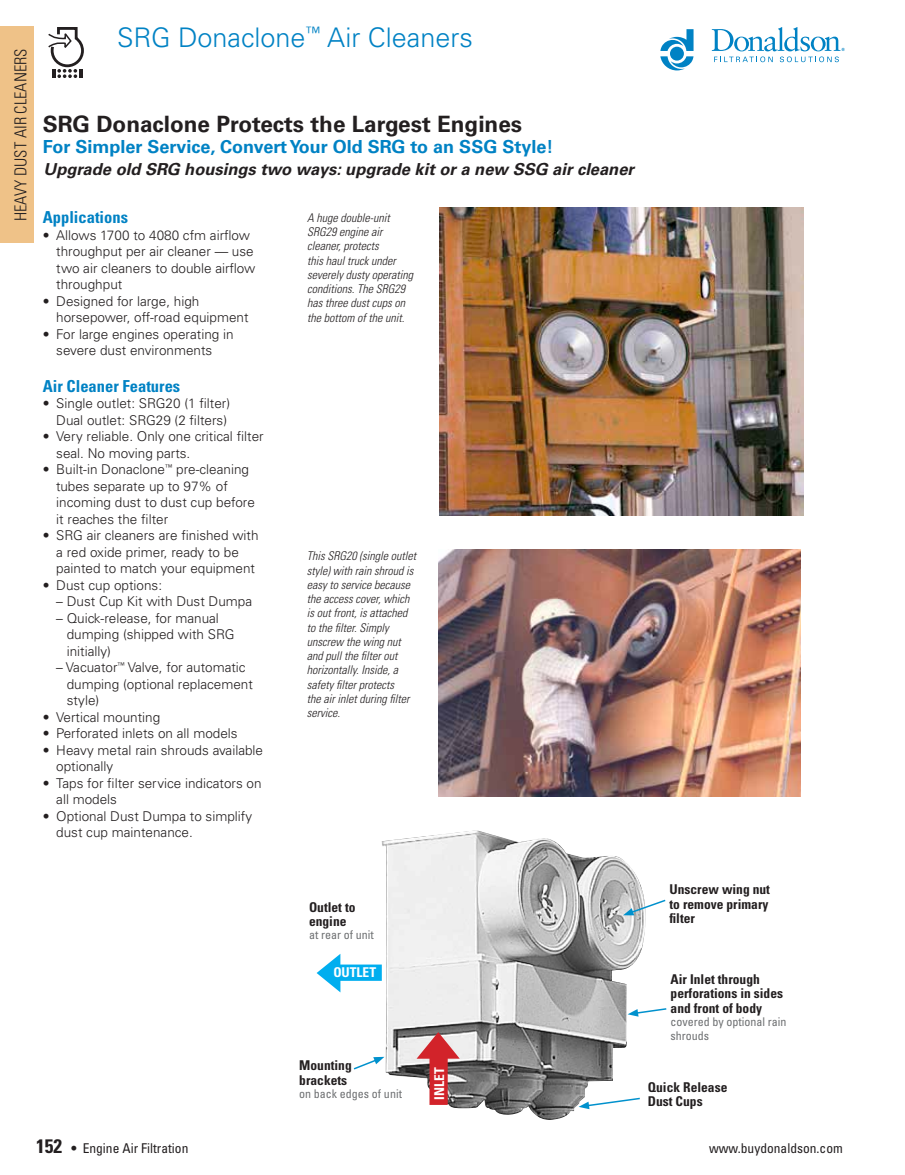
<style>
.page{position:relative;width:905px;height:1175px;background:#fff}
.page>*{position:absolute;margin:0;border:0;box-sizing:border-box;transform-origin:0 0}
.t1{font:300 27px "Univers LT Std";color:#0082c4}
.t2{font:700 22.5px "Univers LT Std";color:#231f20}
.t3{font:700 18px "Univers LT Std";color:#0082c4}
.t4{font:italic 700 16.5px "Univers LT Std";color:#231f20}
.t5{font:700 condensed 16.5px "Univers LT Std";color:#0082c4}
.t6{font:300 condensed 16.5px "Univers LT Std";color:#231f20}
.t7{font:300 13.5px/16.5px "Univers LT Std";color:#231f20}
.t8{font:700 condensed 13.5px/14.2px "Univers LT Std";color:#231f20}
.t9{font:condensed 13.5px "Univers LT Std";color:#231f20}
.t10{font:700 condensed 13.5px "Univers LT Std";color:#fff}
.t11{font:italic 300 condensed 12px/14.2px "Univers LT Std";color:#231f20}
.t12{font:condensed 12px/13.5px "Univers LT Std";color:#6d6f71}
.s1{font-weight:700;font-size:19.5px}
.s2{font-weight:700}
</style>
<div class="page">
<svg style="left:660px;top:29px;width:33px;height:41px"></svg>
<svg style="left:711px;top:27px;width:133px;height:35px"></svg>
<div style="left:0;top:27px;width:33px;height:216px;background:#efc288"></div>
<svg style="left:48px;top:27px;width:36px;height:51px"></svg>
<img style="left:381px;top:830px;width:265px;height:290px">
<svg style="left:353px;top:1056px;width:31px;height:14px"></svg>
<svg style="left:578px;top:1096px;width:63px;height:13px"></svg>
<svg style="left:627px;top:1007px;width:40px;height:9px"></svg>
<svg style="left:623px;top:898px;width:43px;height:17px"></svg>
<img style="left:439px;top:549px;width:362px;height:247px">
<img style="left:439px;top:207px;width:364px;height:309px">
<svg style="left:416px;top:1032px;width:44px;height:72px;background:#bf7174"></svg>
<svg style="left:316px;top:953px;width:66px;height:39px"></svg>
<p class="t6" style="left:11px;top:221px;width:174px;rotate:-90deg">HEAVY DUST AIR CLEANERS</p>
<h1 class="t1" style="left:117px;top:21px;width:357px">SRG Donaclone<sup>™</sup> Air Cleaners</h1>
<h2 class="t2" style="left:43px;top:111px;width:481px">SRG Donaclone Protects the Largest Engines</h2>
<h3 class="t3" style="left:43px;top:136px;width:512px">For Simpler Service, Convert Your Old SRG to an SSG Style!</h3>
<p class="t4" style="left:44px;top:160px;width:592px">Upgrade old SRG housings two ways: upgrade kit or a new SSG air cleaner</p>
<p class="t5" style="left:43px;top:207px;width:87px">Applications</p>
<p class="t7" style="left:56px;top:227px;width:201px;text-indent:-14px">• Allows 1700 to 4080 cfm airflow throughput per air cleaner — use two air cleaners to double airflow throughput</p>
<p class="t7" style="left:56px;top:293px;width:194px;text-indent:-14px">• Designed for large, high horsepower, off-road equipment</p>
<p class="t7" style="left:43px;top:326px;width:192px;text-align:center">• For large engines operating in severe dust environments</p>
<p class="t5" style="left:43px;top:375px;width:139px">Air Cleaner Features</p>
<p class="t7" style="left:43px;top:395px;width:189px;text-align:right">• Single outlet: SRG20 (1 filter)<br>Dual outlet: SRG29 (2 filters)</p>
<p class="t7" style="left:56px;top:428px;width:209px;text-indent:-14px">• Very reliable. Only one critical filter seal. No moving parts.</p>
<p class="t7" style="left:56px;top:461px;width:200px;text-indent:-13px">• Built-in Donaclone<sup>™</sup> pre-cleaning tubes separate up to 97% of incoming dust to dust cup before it reaches the filter</p>
<p class="t7" style="left:56px;top:527px;width:204px;text-indent:-14px">• SRG air cleaners are finished with a red oxide primer, ready to be painted to match your equipment</p>
<p class="t7" style="left:43px;top:576px;width:121px">• Dust cup options:</p>
<p class="t7" style="left:56px;top:593px;width:197px">– Dust Cup Kit with Dust Dumpa</p>
<p class="t7" style="left:67px;top:609px;width:169px;text-indent:-11px">– Quick-release, for manual dumping (shipped with SRG initially)</p>
<p class="t7" style="left:67px;top:659px;width:188px;text-indent:-11px">– Vacuator<sup>™</sup> Valve, for automatic dumping (optional replacement style)</p>
<p class="t7" style="left:43px;top:708px;width:119px">• Vertical mounting</p>
<p class="t7" style="left:43px;top:725px;width:196px">• Perforated inlets on all models</p>
<p class="t7" style="left:56px;top:741px;width:208px;text-indent:-14px">• Heavy metal rain shrouds available optionally</p>
<p class="t7" style="left:56px;top:774px;width:207px;text-indent:-14px">• Taps for filter service indicators on all models</p>
<p class="t7" style="left:56px;top:807px;width:197px;text-indent:-14px">• Optional Dust Dumpa to simplify dust cup maintenance.</p>
<p class="t11" style="left:307px;top:211px;width:107px">A huge double-unit<br>SRG29 engine air cleaner, protects<br>this haul truck under severely dusty operating conditions. The SRG29 has three dust cups on the bottom of the unit.</p>
<p class="t11" style="left:307px;top:549px;width:111px">This SRG20 (single outlet style) with rain shroud is easy to service because the access cover, which is out front, is attached to the filter. Simply unscrew the wing nut and pull the filter out horizontally. Inside, a safety filter protects<br>the air inlet during filter service.</p>
<p class="t8" style="left:309px;top:899px;width:48px">Outlet to engine</p>
<p class="t12" style="left:309px;top:928px;width:66px">at rear of unit</p>
<p class="t10" style="left:333px;top:963px;width:44px">OUTLET</p>
<p class="t8" style="left:299px;top:1058px;width:54px">Mounting brackets</p>
<p class="t12" style="left:299px;top:1087px;width:104px">on back edges of unit</p>
<p class="t10" style="left:431px;top:1100px;width:34px;rotate:-90deg">INLET</p>
<p class="t8" style="left:669px;top:882px;width:102px;text-align:justify">Unscrew wing nut to remove primary filter</p>
<p class="t8" style="left:670px;top:972px;width:114px">Air Inlet through perforations in sides and front of body</p>
<p class="t12" style="left:670px;top:1014px;width:117px">covered by optional rain shrouds</p>
<p class="t8" style="left:648px;top:1080px;width:81px">Quick Release<br>Dust Cups</p>
<p class="t9" style="left:36px;top:1139px;width:154px"><span class="s1">152</span> <span class="s2">•</span> Engine Air Filtration</p>
<p class="t9" style="left:709px;top:1139px;width:135px">www.buydonaldson.com</p>
</div>
